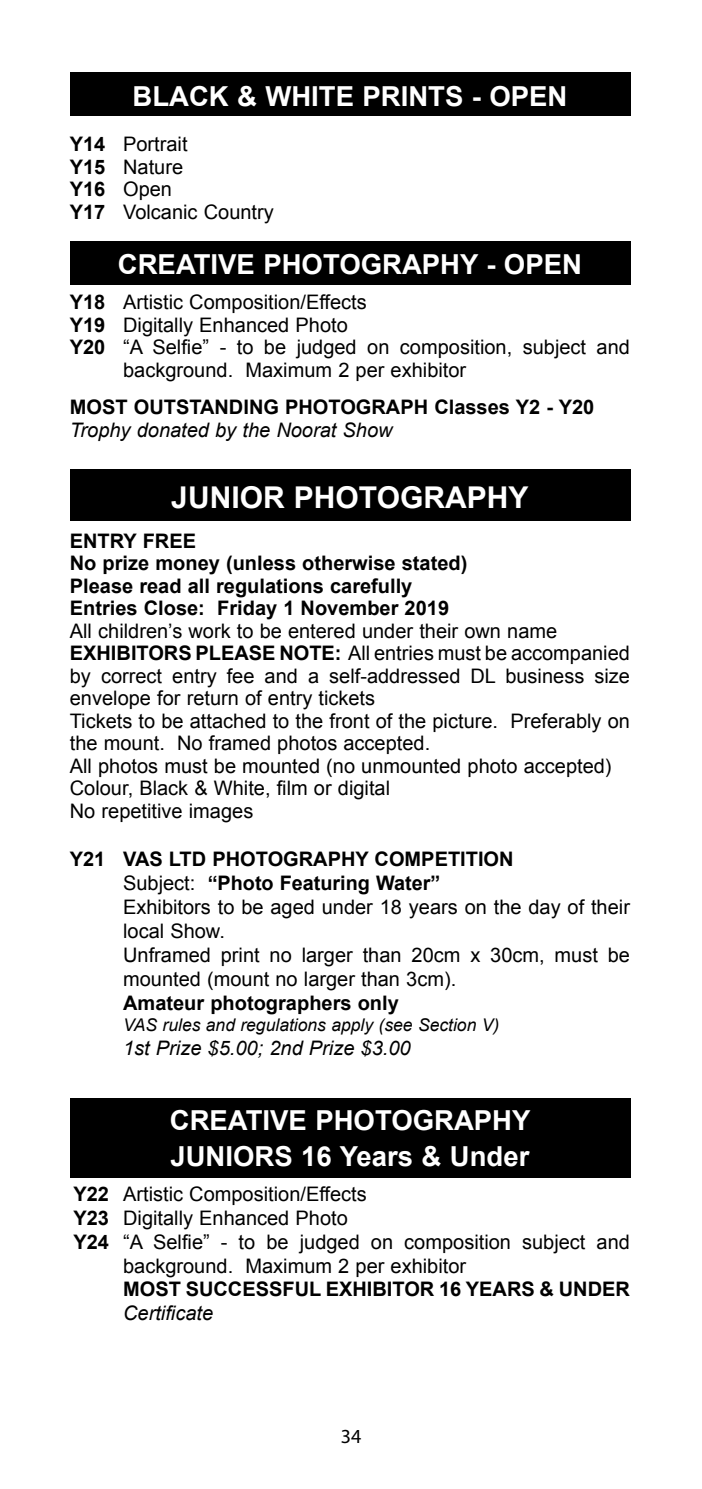
<style>
.page{position:relative;width:702px;height:1489px;background:#fff}
.page>*{position:absolute;margin:0;border:0;box-sizing:border-box;transform-origin:0 0}
.t1{font:700 30px "Arial";color:#fff}
.t2{font:700 27.5px/36px "Arial";color:#fff}
.t3{font:20px/22.5px "Arial";color:#000}
.t4{font:700 20px/22.5px "Arial";color:#000}
.t5{font:italic 20px "Arial";color:#000}
.t6{font:20px "Myriad Pro";color:#000}
.t7{font:italic 17.5px "Arial";color:#000}
.s1{font-weight:700}
</style>
<div class="page">
<div style="left:71px;top:1098px;width:560px;height:79px;background:#000"></div>
<div style="left:71px;top:73px;width:560px;height:43px;background:#000"></div>
<div style="left:71px;top:241px;width:560px;height:43px;background:#000"></div>
<div style="left:71px;top:469px;width:560px;height:52px;background:#000"></div>
<h2 class="t2" style="left:132px;top:79px;width:436px">BLACK &amp; WHITE PRINTS - OPEN</h2>
<p class="t3" style="left:70px;top:133px;width:205px"><span class="s1">Y14</span> Portrait<br><span class="s1">Y15</span> Nature<br><span class="s1">Y16</span> Open<br><span class="s1">Y17</span> Volcanic Country</p>
<h2 class="t2" style="left:118px;top:247px;width:465px">CREATIVE PHOTOGRAPHY - OPEN</h2>
<p class="t3" style="left:70px;top:291px;width:298px"><span class="s1">Y18</span> Artistic Composition/Effects</p>
<p class="t3" style="left:70px;top:313px;width:279px"><span class="s1">Y19</span> Digitally Enhanced Photo</p>
<p class="t3" style="left:70px;top:336px;width:561px"><span class="s1">Y20</span> “A Selfie” - to be judged on composition, subject and</p>
<p class="t3" style="left:123px;top:358px;width:344px">background. Maximum 2 per exhibitor</p>
<p class="t4" style="left:70px;top:396px;width:526px">MOST OUTSTANDING PHOTOGRAPH Classes Y2 - Y20</p>
<p class="t5" style="left:70px;top:416px;width:324px">Trophy donated by the Noorat Show</p>
<h1 class="t1" style="left:171px;top:477px;width:358px">JUNIOR PHOTOGRAPHY</h1>
<p class="t4" style="left:70px;top:530px;width:399px">ENTRY FREE<br>No prize money (unless otherwise stated)<br>Please read all regulations carefully<br>Entries Close: Friday 1 November 2019</p>
<p class="t3" style="left:70px;top:619px;width:561px">All children’s work to be entered under their own name <span class="s1">EXHIBITORS PLEASE NOTE:</span> All entries must be accompanied by correct entry fee and a self-addressed DL business size envelope for return of entry tickets<br>Tickets to be attached to the front of the picture. Preferably on the mount. No framed photos accepted.<br>All photos must be mounted (no unmounted photo accepted)<br>Colour, Black &amp; White, film or digital<br>No repetitive images</p>
<p class="t3" style="left:123px;top:847px;width:508px;line-height:24px;text-indent:-53px"><span class="s1">Y21 VAS LTD PHOTOGRAPHY COMPETITION<br></span>Subject: <span class="s1">“Photo Featuring Water”<br></span>Exhibitors to be aged under 18 years on the day of their local Show.<br>Unframed print no larger than 20cm x 30cm, must be mounted (mount no larger than 3cm).</p>
<p class="t4" style="left:123px;top:992px;width:277px">Amateur photographers only</p>
<p class="t7" style="left:123px;top:1013px;width:377px">VAS rules and regulations apply (see Section V)</p>
<p class="t5" style="left:123px;top:1034px;width:289px">1st Prize $5.00; 2nd Prize $3.00</p>
<h2 class="t2" style="left:170px;top:1103px;width:362px">CREATIVE PHOTOGRAPHY<br>JUNIORS 16 Years &amp; Under</h2>
<p class="t3" style="left:73px;top:1182px;width:295px"><span class="s1">Y22</span> Artistic Composition/Effects</p>
<p class="t3" style="left:73px;top:1206px;width:276px"><span class="s1">Y23</span> Digitally Enhanced Photo</p>
<p class="t3" style="left:73px;top:1230px;width:558px"><span class="s1">Y24</span> “A Selfie” - to be judged on composition subject and</p>
<p class="t3" style="left:123px;top:1254px;width:344px">background. Maximum 2 per exhibitor</p>
<p class="t4" style="left:123px;top:1277px;width:508px">MOST SUCCESSFUL EXHIBITOR 16 YEARS &amp; UNDER</p>
<p class="t5" style="left:123px;top:1299px;width:92px">Certificate</p>
<p class="t6" style="left:341px;top:1423px;width:22px">34</p>
</div>
